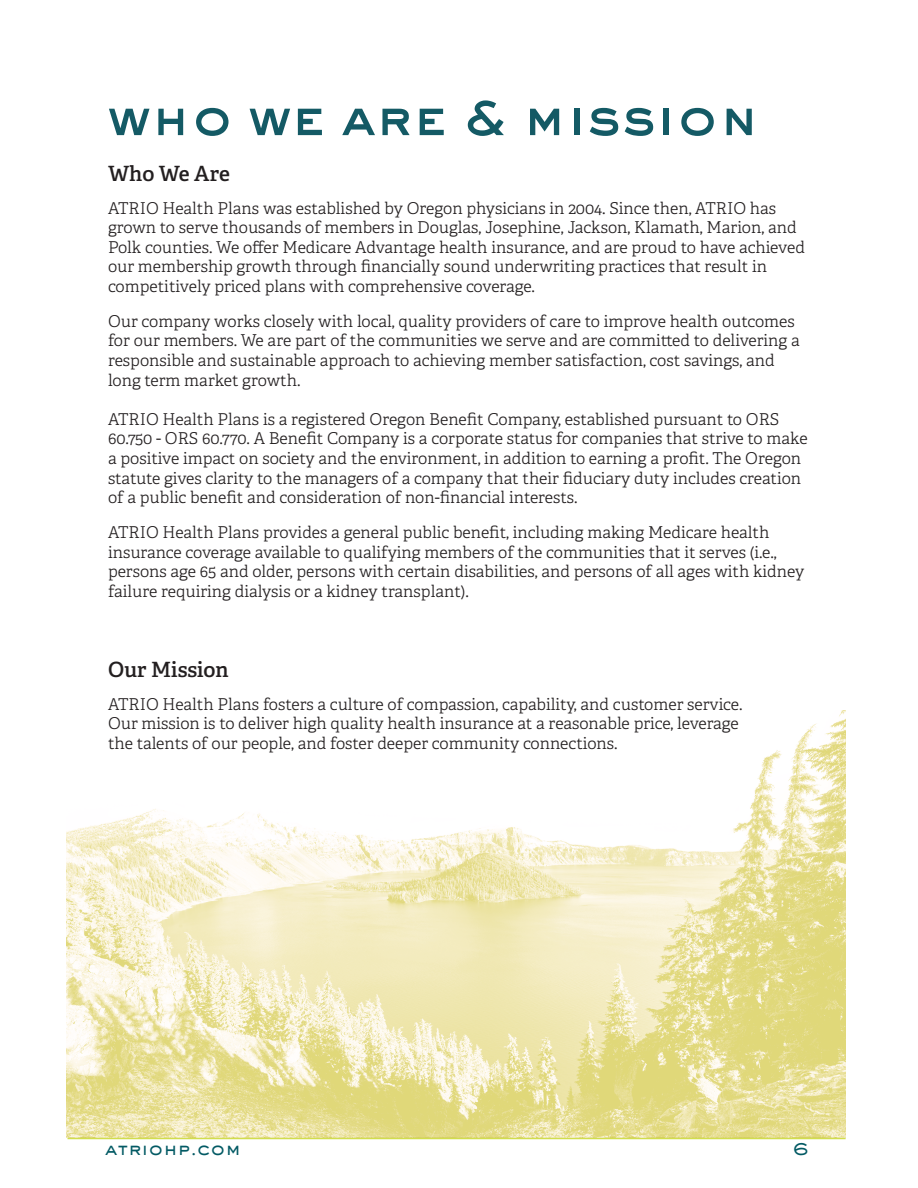
<style>
.page{position:relative;width:918px;height:1188px;background:#fff}
.page>*{position:absolute;margin:0;border:0;box-sizing:border-box;transform-origin:0 0}
.t1{font:51px "AT Sackers Heavy Gothic";color:#145a65}
.Paragraph{font:600 21px "Adelle";color:#231f20}
.t2{font:500 18px "AT Sackers Gothic";color:#035a64}
.Paragraph-2{font:16.35px/19.5px "Adelle PE Lt";color:#231f20}
</style>
<div class="page">
<hr style="left:68px;top:1138px;width:778px;height:1px;background:#d1de4d">
<img style="left:67px;top:711px;width:779px;height:427px">
<p class="t1" style="left:108px;top:82px;width:653px">who we are &amp; mission</p>
<p class="Paragraph" style="left:108px;top:158px;width:123px">Who We Are</p>
<p class="Paragraph-2" style="left:108px;top:198px;width:698px">ATRIO Health Plans was established by Oregon physicians in 2004. Since then, ATRIO has grown to serve thousands of members in Douglas, Josephine, Jackson, Klamath, Marion, and Polk counties. We offer Medicare Advantage health insurance, and are proud to have achieved our membership growth through financially sound underwriting practices that result in competitively priced plans with comprehensive coverage.</p>
<p class="Paragraph-2" style="left:108px;top:311px;width:693px">Our company works closely with local, quality providers of care to improve health outcomes for our members. We are part of the communities we serve and are committed to delivering a responsible and sustainable approach to achieving member satisfaction, cost savings, and long term market growth.</p>
<p class="Paragraph-2" style="left:108px;top:409px;width:701px">ATRIO Health Plans is a registered Oregon Benefit Company, established pursuant to ORS 60.750 - ORS 60.770. A Benefit Company is a corporate status for companies that strive to make a positive impact on society and the environment, in addition to earning a profit. The Oregon statute gives clarity to the managers of a company that their fiduciary duty includes creation of a public benefit and consideration of non-financial interests.</p>
<p class="Paragraph-2" style="left:108px;top:522px;width:698px">ATRIO Health Plans provides a general public benefit, including making Medicare health insurance coverage available to qualifying members of the communities that it serves (i.e., persons age 65 and older, persons with certain disabilities, and persons of all ages with kidney failure requiring dialysis or a kidney transplant).</p>
<p class="Paragraph" style="left:108px;top:654px;width:122px">Our Mission</p>
<p class="Paragraph-2" style="left:108px;top:694px;width:636px">ATRIO Health Plans fosters a culture of compassion, capability, and customer service.<br>Our mission is to deliver high quality health insurance at a reasonable price, leverage the talents of our people, and foster deeper community connections.</p>
<p class="t2" style="left:105px;top:1137px;width:137px">atriohp.com</p>
<p class="t2" style="left:793px;top:1137px;width:18px">6</p>
</div>
